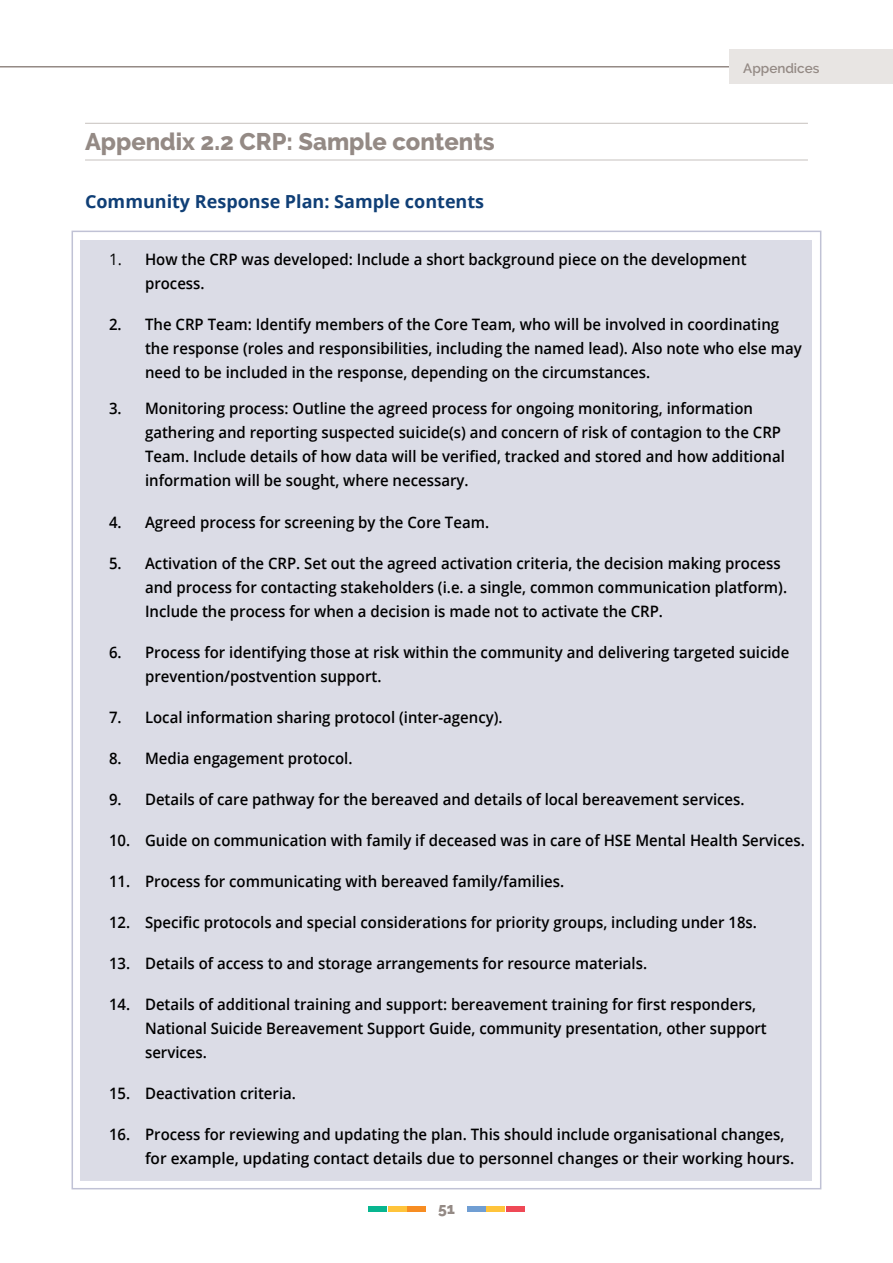
<style>
.page{position:relative;width:893px;height:1263px;background:#fff}
.page>*{position:absolute;margin:0;border:0;box-sizing:border-box;transform-origin:0 0}
.t1{font:800 24px "Raleway";color:#948a85}
.t2{font:700 18px "Open Sans";color:#103f76}
.t3{font:600 15.75px/24px "Open Sans";color:#000;scale:.95 1}
.t4{font:800 15.75px "Raleway";color:#948a85}
.t5{font:600 13.5px "Raleway";color:#948a85}
.s1{font-weight:400}
</style>
<div class="page">
<hr style="left:0;top:66px;width:742px;height:2px;background:#948a85">
<div style="left:729px;top:50px;width:164px;height:34px;background:#e8e5e3"></div>
<div style="left:369px;top:1207px;width:18px;height:5px;background:#08b690"></div>
<div style="left:467px;top:1207px;width:18px;height:5px;background:#709ed3"></div>
<div style="left:388px;top:1207px;width:19px;height:5px;background:#ffc43b"></div>
<div style="left:486px;top:1207px;width:19px;height:5px;background:#ffc43b"></div>
<div style="left:408px;top:1207px;width:18px;height:5px;background:#f78d22"></div>
<div style="left:506px;top:1207px;width:18px;height:5px;background:#ef4956"></div>
<hr style="left:85px;top:159px;width:723px;height:2px;background:#cdc8c5">
<hr style="left:85px;top:123px;width:723px;height:1px;background:#cdc8c5">
<div style="left:81px;top:240px;width:731px;height:940px;background:#dbdce6"></div>
<h1 class="t1" style="left:85px;top:128px;width:411px">Appendix 2.2 CRP: Sample contents</h1>
<p class="t2" style="left:85px;top:189px;width:401px">Community Response Plan: Sample contents</p>
<p class="t5" style="left:743px;top:61px;width:78px">Appendices</p>
<p class="t3" style="left:145px;top:247px;width:635px;text-indent:-36px"><span class="s1">1.</span> How the CRP was developed: Include a short background piece on the development process.</p>
<p class="t3" style="left:145px;top:312px;width:693px;text-indent:-36px">2. The CRP Team: Identify members of the Core Team, who will be involved in coordinating the response (roles and responsibilities, including the named lead). Also note who else may need to be included in the response, depending on the circumstances.</p>
<p class="t3" style="left:145px;top:396px;width:675px;text-indent:-36px">3. Monitoring process: Outline the agreed process for ongoing monitoring, information gathering and reporting suspected suicide(s) and concern of risk of contagion to the CRP Team. Include details of how data will be verified, tracked and stored and how additional information will be sought, where necessary.</p>
<p class="t3" style="left:109px;top:509px;width:402px">4. Agreed process for screening by the Core Team.</p>
<p class="t3" style="left:145px;top:550px;width:677px;text-indent:-36px">5. Activation of the CRP. Set out the agreed activation criteria, the decision making process and process for contacting stakeholders (i.e. a single, common communication platform).<br>Include the process for when a decision is made not to activate the CRP.</p>
<p class="t3" style="left:145px;top:639px;width:680px;text-indent:-36px">6. Process for identifying those at risk within the community and delivering targeted suicide prevention/postvention support.</p>
<p class="t3" style="left:109px;top:704px;width:416px">7. Local information sharing protocol (inter-agency).</p>
<p class="t3" style="left:109px;top:745px;width:258px">8. Media engagement protocol.</p>
<p class="t3" style="left:109px;top:786px;width:670px">9. Details of care pathway for the bereaved and details of local bereavement services.</p>
<p class="t3" style="left:109px;top:827px;width:734px">10. Guide on communication with family if deceased was in care of HSE Mental Health Services.</p>
<p class="t3" style="left:109px;top:869px;width:481px">11. Process for communicating with bereaved family/families.</p>
<p class="t3" style="left:109px;top:910px;width:684px">12. Specific protocols and special considerations for priority groups, including under 18s.</p>
<p class="t3" style="left:109px;top:951px;width:568px">13. Details of access to and storage arrangements for resource materials.</p>
<p class="t3" style="left:145px;top:992px;width:656px;text-indent:-36px">14. Details of additional training and support: bereavement training for first responders,<br>National Suicide Bereavement Support Guide, community presentation, other support services.</p>
<p class="t3" style="left:109px;top:1081px;width:198px">15. Deactivation criteria.</p>
<p class="t3" style="left:145px;top:1122px;width:685px;text-indent:-36px">16. Process for reviewing and updating the plan. This should include organisational changes, for example, updating contact details due to personnel changes or their working hours.</p>
<p class="t4" style="left:438px;top:1199px;width:18px">51</p>
</div>
